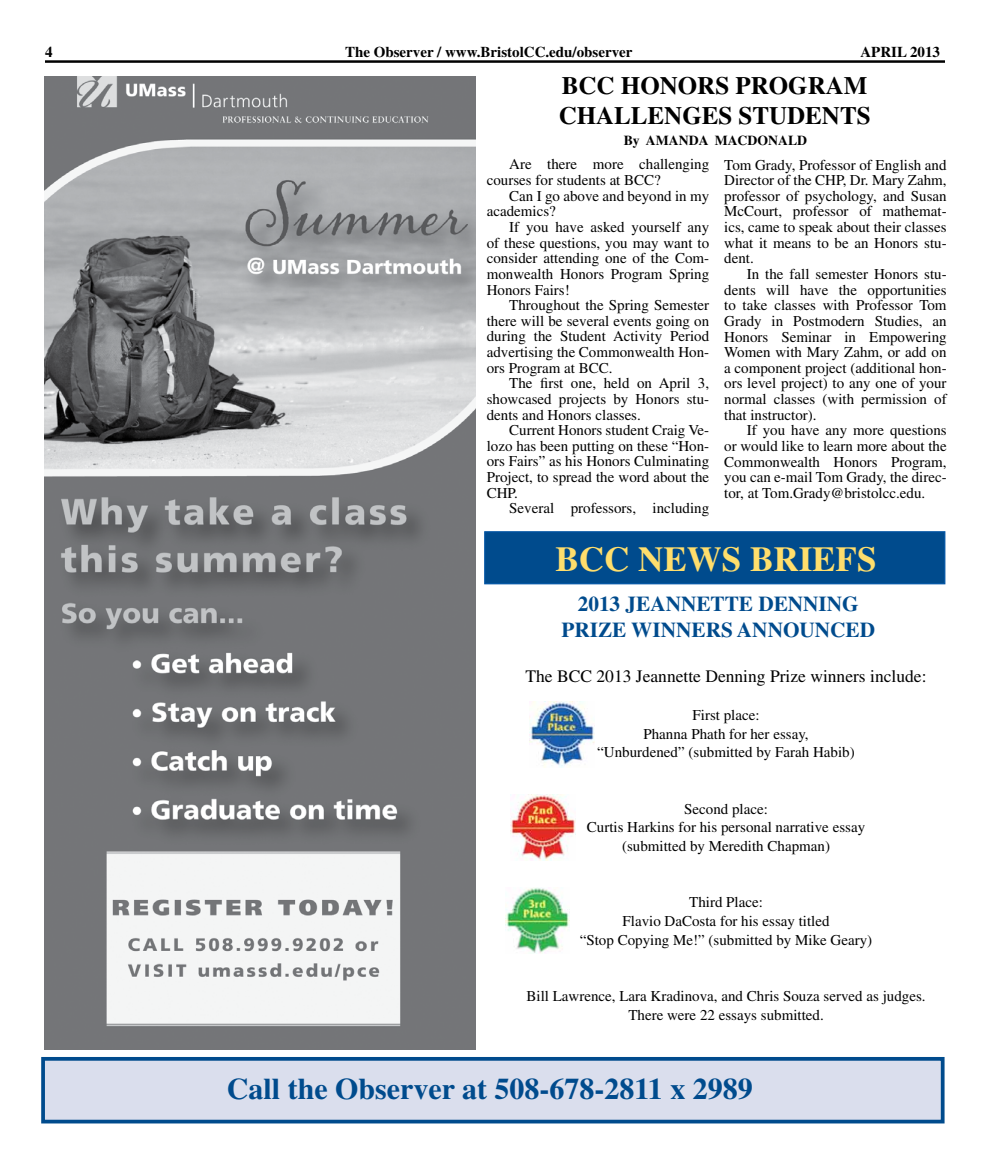
<style>
.page{position:relative;width:990px;height:1170px;background:#fff}
.page>*{position:absolute;margin:0;border:0;box-sizing:border-box;transform-origin:0 0}
.t1{font:700 35px "Times";color:#ffde6c}
.t2{font:700 30px "Times";color:#004b8d}
.t3{font:700 25px/30px "Times";color:#000}
.t4{font:700 21.25px/25.5px "Times";color:#004b8d;text-align:center}
.t5{font:17.5px "Times";color:#000}
.t6{font:15px/15.6px "Times";color:#000;text-align:justify}
.t7{font:700 15px "Times";color:#000}
.t8{font:700 13.75px "Times";color:#000}
</style>
<div class="page">
<hr style="left:45px;top:60px;width:900px;height:3px;background:#000">
<img style="left:45px;top:76px;width:430px;height:973px">
<div style="left:41px;top:1057px;width:904px;height:66px;background:#dadeed;border:4px solid #004b8d"></div>
<div style="left:484px;top:531px;width:461px;height:53px;background:#004b8d;border:1px solid #0054a4"></div>
<img style="left:530px;top:701px;width:64px;height:66px">
<img style="left:511px;top:795px;width:64px;height:66px">
<img style="left:505px;top:888px;width:64px;height:65px">
<p class="t7" style="left:45px;top:43px;width:9px">4</p>
<p class="t7" style="left:345px;top:43px;width:289px">The Observer / www.BristolCC.edu/observer</p>
<p class="t7" style="left:860px;top:43px;width:81px">APRIL 2013</p>
<h3 class="t3" style="left:559px;top:70px;width:313px">BCC HONORS PROGRAM<br>CHALLENGES STUDENTS</h3>
<p class="t6" style="left:487px;top:157px;width:224px;text-indent:22px">Are there more challenging courses for students at BCC?</p>
<p class="t6" style="left:487px;top:188px;width:224px;text-indent:22px">Can I go above and beyond in my academics?</p>
<p class="t6" style="left:487px;top:219px;width:224px;text-indent:22px">If you have asked yourself any of these questions, you may want to consider attending one of the Com&shy;monwealth Honors Program Spring Honors Fairs!</p>
<p class="t6" style="left:487px;top:297px;width:224px;text-indent:22px">Throughout the Spring Semester there will be several events going on during the Student Activity Period advertising the Commonwealth Hon&shy;ors Program at BCC.</p>
<p class="t6" style="left:487px;top:375px;width:224px;text-indent:22px">The first one, held on April 3, showcased projects by Honors stu&shy;dents and Honors classes.</p>
<p class="t6" style="left:487px;top:422px;width:224px;text-indent:22px">Current Honors student Craig Ve&shy;lozo has been putting on these “Hon&shy;ors Fairs” as his Honors Culminating Project, to spread the word about the CHP.</p>
<p class="t6" style="left:509px;top:500px;width:201px">Several professors, including</p>
<p class="t8" style="left:624px;top:132px;width:185px">By AMANDA MACDONALD</p>
<p class="t6" style="left:724px;top:157px;width:224px">Tom Grady, Professor of English and Director of the CHP, Dr. Mary Zahm, professor of psychology, and Susan McCourt, professor of mathemat&shy;ics, came to speak about their classes what it means to be an Honors stu&shy;dent.</p>
<p class="t6" style="left:724px;top:266px;width:224px;text-indent:22px">In the fall semester Honors stu&shy;dents will have the opportunities to take classes with Professor Tom Grady in Postmodern Studies, an Honors Seminar in Empowering Women with Mary Zahm, or add on a component project (additional hon&shy;ors level project) to any one of your normal classes (with permission of that instructor).</p>
<p class="t6" style="left:724px;top:422px;width:224px;text-indent:22px">If you have any more questions or would like to learn more about the Commonwealth Honors Program, you can e-mail Tom Grady, the direc&shy;tor, at Tom.Grady@bristolcc.edu.</p>
<h1 class="t1" style="left:556px;top:538px;width:322px">BCC NEWS BRIEFS</h1>
<h3 class="t4" style="left:561px;top:591px;width:315px">2013 JEANNETTE DENNING<br>PRIZE WINNERS ANNOUNCED</h3>
<p class="t5" style="left:526px;top:667px;width:402px">The BCC 2013 Jeannette Denning Prize winners include:</p>
<p class="t6" style="left:597px;top:705px;width:259px;line-height:18.8px;text-align:center">First place:<br>Phanna Phath for her essay,<br>“Unburdened” (submitted by Farah Habib)</p>
<p class="t6" style="left:587px;top:799px;width:280px;line-height:18.8px;text-align:center">Second place:<br>Curtis Harkins for his personal narrative essay (submitted by Meredith Chapman)</p>
<p class="t6" style="left:580px;top:893px;width:294px;line-height:18.8px;text-align:center">Third Place:<br>Flavio DaCosta for his essay titled<br>“Stop Copying Me!” (submitted by Mike Geary)</p>
<p class="t6" style="left:527px;top:987px;width:401px;line-height:18.8px;text-align:center">Bill Lawrence, Lara Kradinova, and Chris Souza served as judges.<br>There were 22 essays submitted.</p>
<h2 class="t2" style="left:227px;top:1071px;width:528px">Call the Observer at 508-678-2811 x 2989</h2>
</div>
